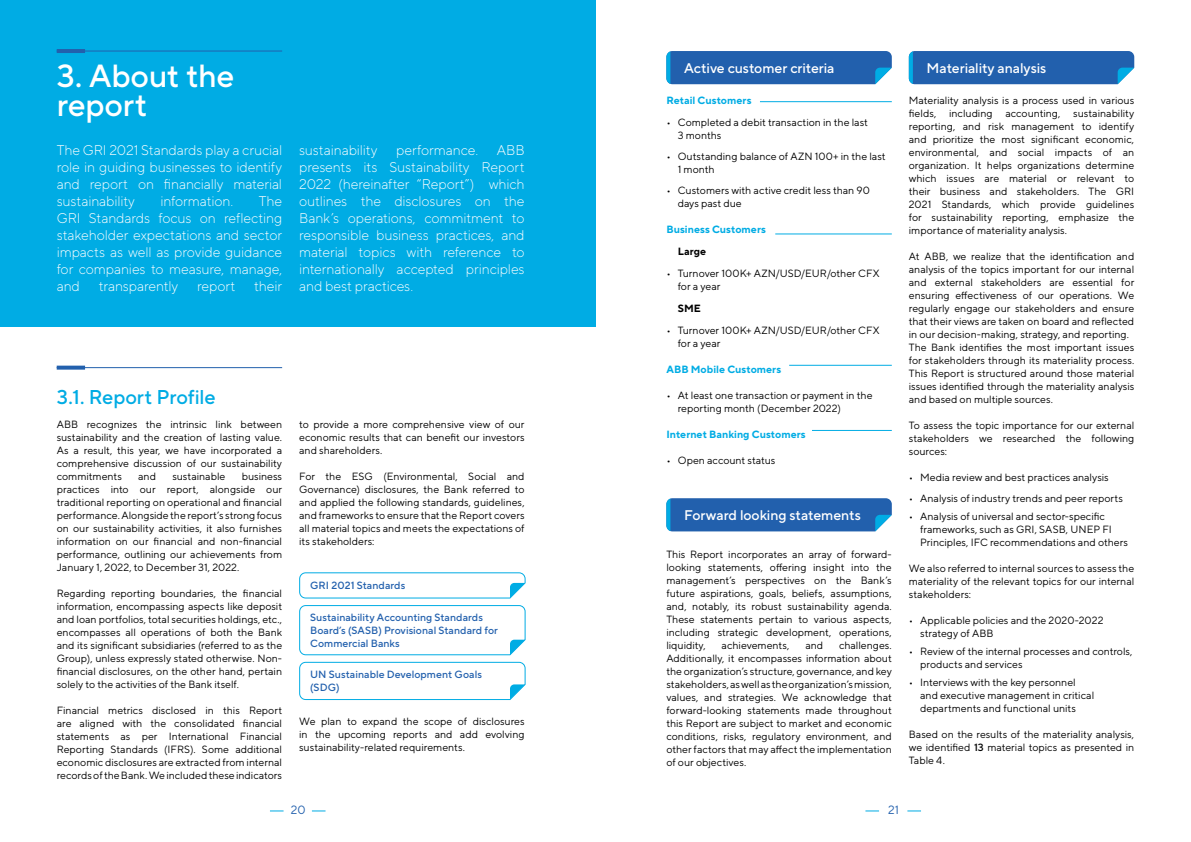
<style>
.page{position:relative;width:1191px;height:842px;background:#fff}
.page>*{position:absolute;margin:0;border:0;box-sizing:border-box;transform-origin:0 0}
.t1{font:500 32px/29px "TT Norms Pro";letter-spacing:-.005em;color:#fff}
.t2{font:500 20px "TT Norms Pro";letter-spacing:-.005em;color:#00ace4}
.t3{font:300 14px/17px "TT Norms Pro";letter-spacing:-.005em;color:#fff;text-align:justify}
.t4{font:500 14px "TT Norms Pro";letter-spacing:-.005em;color:#fff}
.t5{font:12px "TT Norms Pro";color:#2260ad}
.t6{font:10.5px/13px "TT Norms Pro";color:#000;text-align:justify}
.t7{font:500 10.5px/13px "TT Norms Pro";letter-spacing:.005em;color:#2260ad}
.t8{font:700 10.5px "TT Norms Pro";letter-spacing:.005em;color:#00ace4}
.t9{font:700 10.5px "TT Norms Pro";letter-spacing:.005em;color:#000}
.s1{font-weight:500}
</style>
<div class="page">
<svg style="left:270px;top:810px;width:13px;height:1px"></svg>
<svg style="left:312px;top:810px;width:13px;height:1px"></svg>
<svg style="left:865px;top:810px;width:14px;height:1px"></svg>
<svg style="left:907px;top:810px;width:14px;height:1px"></svg>
<div style="left:0;top:0;width:595px;height:326px;background:#00ace4"></div>
<hr style="left:57px;top:51px;width:225px;height:1px;background:#2260ad">
<hr style="left:57px;top:49px;width:28px;height:4px;background:#2260ad">
<hr style="left:57px;top:367px;width:225px;height:1px;background:#2260ad">
<svg style="left:57px;top:366px;width:28px;height:4px"></svg>
<svg style="left:299px;top:572px;width:227px;height:128px"></svg>
<div style="left:666px;top:51px;width:225px;height:33px;background:#2260ad"></div>
<div style="left:909px;top:51px;width:225px;height:33px;background:#2260ad"></div>
<svg style="left:666px;top:498px;width:225px;height:33px;background:#2666b0"></svg>
<hr style="left:789px;top:365px;width:102px;height:1px;background:#00ace4">
<hr style="left:812px;top:430px;width:79px;height:1px;background:#00ace4">
<hr style="left:775px;top:234px;width:116px;height:1px;background:#00ace4">
<hr style="left:760px;top:101px;width:131px;height:1px;background:#00ace4">
<h1 class="t1" style="left:57px;top:65px;width:179px">3. About the report</h1>
<h3 class="t3" style="left:57px;top:143px;width:227px">The GRI 2021 Standards play a crucial role in guiding businesses to identify and report on financially material sustainability</h3>
<h3 class="t3" style="left:161px;top:194px;width:74px">information.</h3>
<h3 class="t3" style="left:57px;top:194px;width:227px;text-indent:202px">The GRI Standards focus on reflecting stakeholder expectations and sector impacts as well as provide guidance for companies to measure, manage, and</h3>
<h3 class="t3" style="left:99px;top:279px;width:81px">transparently</h3>
<h3 class="t3" style="left:197px;top:279px;width:40px">report</h3>
<h3 class="t3" style="left:254px;top:279px;width:29px">their</h3>
<h3 class="t3" style="left:299px;top:143px;width:80px">sustainability</h3>
<h3 class="t3" style="left:396px;top:143px;width:83px">performance.</h3>
<p class="t3" style="left:299px;top:143px;width:227px;text-indent:198px">ABB presents its Sustainability Report 2022 (hereinafter “Report”) which outlines the disclosures on the Bank’s operations, commitment to responsible business practices, and material topics with reference to internationally accepted principles and best practices.</p>
<h2 class="t2" style="left:57px;top:389px;width:160px">3.1. Report Profile</h2>
<p class="t6" style="left:57px;top:419px;width:227px">ABB recognizes the intrinsic link between sustainability and the creation of lasting value.<br>As a result, this year, we have incorporated a comprehensive discussion of our sustainability commitments</p>
<p class="t6" style="left:299px;top:419px;width:227px">to provide a more comprehensive view of our economic results that can benefit our investors and shareholders.</p>
<p class="t6" style="left:299px;top:471px;width:227px">For the ESG (Environmental, Social and Governance) disclosures, the Bank referred to and applied the following standards, guidelines, and frameworks to ensure that the Report covers all material topics and meets the expectations of its stakeholders:</p>
<p class="t6" style="left:57px;top:471px;width:227px;text-indent:185px">business practices into our report, alongside our traditional reporting on operational and financial performance. Alongside the report’s strong focus on our sustainability activities, it also furnishes information on our financial and non-financial performance, outlining our achievements from January 1, 2022, to December 31, 2022.</p>
<p class="t6" style="left:57px;top:588px;width:227px">Regarding reporting boundaries, the financial information, encompassing aspects like deposit and loan portfolios, total securities holdings, etc., encompasses all operations of both the Bank and its significant subsidiaries (referred to as the Group), unless expressly stated otherwise. Non&shy;financial disclosures, on the other hand, pertain solely to the activities of the Bank itself.</p>
<p class="t6" style="left:57px;top:705px;width:227px">Financial metrics disclosed in this Report are aligned with the consolidated financial statements as per International Financial Reporting Standards (IFRS). Some additional economic disclosures are extracted from internal records of the Bank. We included these indicators</p>
<p class="t6" style="left:299px;top:716px;width:227px">We plan to expand the scope of disclosures in the upcoming reports and add evolving sustainability-related requirements.</p>
<p class="t6" style="left:138px;top:471px;width:19px">and</p>
<p class="t6" style="left:172px;top:471px;width:55px">sustainable</p>
<p class="t7" style="left:310px;top:580px;width:97px">GRI 2021 Standards</p>
<p class="t7" style="left:310px;top:612px;width:189px">Sustainability Accounting Standards<br>Board’s (SASB) Provisional Standard for<br>Commercial Banks</p>
<p class="t7" style="left:310px;top:669px;width:173px">UN Sustainable Development Goals (SDG)</p>
<h3 class="t4" style="left:684px;top:62px;width:152px">Active customer criteria</h3>
<p class="t8" style="left:666px;top:96px;width:87px">Retail Customers</p>
<p class="t6" style="left:677px;top:117px;width:192px;text-indent:-11px">• Completed a debit transaction in the last<br>3 months</p>
<p class="t6" style="left:677px;top:151px;width:209px;text-indent:-11px">• Outstanding balance of AZN 100+ in the last<br>1 month</p>
<p class="t6" style="left:677px;top:185px;width:194px;text-indent:-11px">• Customers with active credit less than 90 days past due</p>
<p class="t8" style="left:666px;top:225px;width:101px">Business Customers</p>
<p class="t9" style="left:677px;top:247px;width:30px">Large</p>
<p class="t6" style="left:677px;top:268px;width:203px;text-indent:-11px">• Turnover 100K+ AZN/USD/EUR/other CFX for a year</p>
<p class="t9" style="left:677px;top:304px;width:25px">SME</p>
<p class="t6" style="left:677px;top:325px;width:203px;text-indent:-11px">• Turnover 100K+ AZN/USD/EUR/other CFX for a year</p>
<p class="t8" style="left:666px;top:365px;width:116px">ABB Mobile Customers</p>
<p class="t6" style="left:677px;top:390px;width:196px;text-indent:-11px">• At least one transaction or payment in the reporting month (December 2022)</p>
<p class="t8" style="left:666px;top:430px;width:141px">Internet Banking Customers</p>
<p class="t6" style="left:666px;top:455px;width:111px">• Open account status</p>
<h3 class="t4" style="left:684px;top:510px;width:178px">Forward looking statements</h3>
<p class="t6" style="left:666px;top:549px;width:227px">This Report incorporates an array of forward&shy;looking statements, offering insight into the management’s perspectives on the Bank’s future aspirations, goals, beliefs, assumptions, and, notably, its robust sustainability agenda.<br>These statements pertain to various aspects, including strategic development, operations, liquidity,</p>
<p class="t6" style="left:666px;top:640px;width:227px;text-indent:173px">challenges.<br>Additionally, it encompasses information about the organization’s structure, governance, and key stakeholders, as well as the organization’s mission, values, and strategies. We acknowledge that forward-looking statements made throughout this Report are subject to market and economic conditions, risks, regulatory environment, and other factors that may affect the implementation of our objectives.</p>
<p class="t6" style="left:721px;top:640px;width:69px">achievements,</p>
<p class="t6" style="left:805px;top:640px;width:19px">and</p>
<p class="t5" style="left:291px;top:805px;width:16px">20</p>
<p class="t5" style="left:888px;top:805px;width:12px">21</p>
<h3 class="t4" style="left:926px;top:63px;width:121px">Materiality analysis</h3>
<p class="t6" style="left:909px;top:95px;width:227px">Materiality analysis is a process used in various fields, including accounting, sustainability reporting, and risk management to identify and prioritize the most significant economic, environmental, and social impacts of an organization. It helps organizations determine which issues are material or relevant to their business and stakeholders. The GRI 2021 Standards, which provide guidelines for sustainability reporting, emphasize the importance of materiality analysis.</p>
<p class="t6" style="left:909px;top:251px;width:227px;text-align:left">At ABB, we realize that the identification and analysis of the topics important for our internal and external stakeholders are essential for ensuring effectiveness of our operations. We regularly engage our stakeholders and ensure that their views are taken on board and reflected in our decision-making, strategy, and reporting.<br>The Bank identifies the most important issues for stakeholders through its materiality process.<br>This Report is structured around those material issues identified through the materiality analysis and based on multiple sources.</p>
<p class="t6" style="left:909px;top:420px;width:227px">To assess the topic importance for our external stakeholders we researched the following sources:</p>
<p class="t6" style="left:909px;top:472px;width:201px">• Media review and best practices analysis</p>
<p class="t6" style="left:909px;top:493px;width:216px">• Analysis of industry trends and peer reports</p>
<p class="t6" style="left:920px;top:511px;width:209px;text-align:left;text-indent:-11px">• Analysis of universal and sector-specific frameworks, such as GRI, SASB, UNEP FI<br>Principles, IFC recommendations and others</p>
<p class="t6" style="left:909px;top:563px;width:227px">We also referred to internal sources to assess the materiality of the relevant topics for our internal stakeholders:</p>
<p class="t6" style="left:920px;top:615px;width:185px;text-indent:-11px">• Applicable policies and the 2020-2022 strategy of ABB</p>
<p class="t6" style="left:920px;top:646px;width:214px;text-indent:-11px">• Review of the internal processes and controls, products and services</p>
<p class="t6" style="left:920px;top:677px;width:175px;text-align:left;text-indent:-11px">• Interviews with the key personnel and executive management in critical departments and functional units</p>
<p class="t6" style="left:909px;top:729px;width:227px">Based on the results of the materiality analysis, we identified <span class="s1">13</span> material topics as presented in Table 4.</p>
</div>
